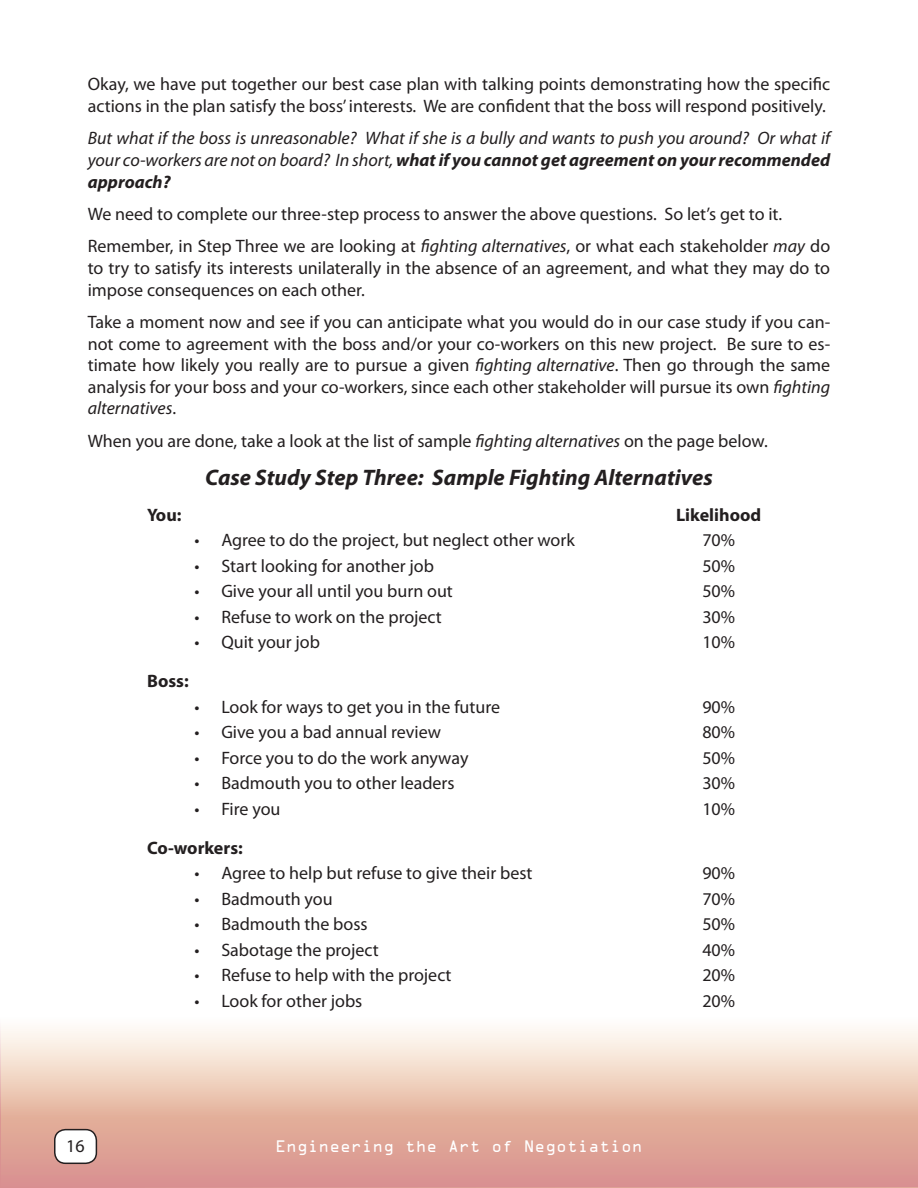
<style>
.page{position:relative;width:918px;height:1188px;background:#fff}
.page>*{position:absolute;margin:0;border:0;box-sizing:border-box;transform-origin:0 0}
.Paragraph{font:italic 700 22.5px "Myriad Pro";color:#231f20}
.Paragraph-2{font:18px/21.6px "Myriad Pro";color:#231f20;text-align:justify}
.Bulleted{font:18px "Myriad Pro";color:#231f20}
.Paragraph-3{font:italic 18px/21.6px "Myriad Pro";color:#231f20;text-align:justify}
.Paragraph-4{font:700 18px "Myriad Pro";color:#231f20}
.t1{font:15px "OCRA Std";color:#fff}
.s1{font-weight:700}
.s2{font-style:italic}
</style>
<div class="page">
<svg style="left:0;top:1026px;width:917px;height:162px;background:#e9c0b2"></svg>
<div style="left:55px;top:1130px;width:41px;height:33px;background:#fff;border-radius:11px"></div>
<div style="left:54px;top:1129px;width:43px;height:35px;border:2px solid #231f20;border-radius:11px"></div>
<svg style="left:917px;top:1029px;width:1px;height:159px"></svg>
<p class="Paragraph-2" style="left:88px;top:73px;width:744px">Okay, we have put together our best case plan with talking points demonstrating how the specific actions in the plan satisfy the boss’ interests. We are confident that the boss will respond positively.</p>
<p class="Paragraph-3" style="left:88px;top:127px;width:744px">But what if the boss is unreasonable? What if she is a bully and wants to push you around? Or what if your co-workers are not on board? In short, <span class="s1">what if you cannot get agreement on your recommended approach?</span></p>
<p class="Paragraph-2" style="left:88px;top:203px;width:696px">We need to complete our three-step process to answer the above questions. So let’s get to it.</p>
<p class="Paragraph-2" style="left:88px;top:235px;width:744px">Remember, in Step Three we are looking at <span class="s2">fighting alternatives</span>, or what each stakeholder <span class="s2">may</span> do to try to satisfy its interests unilaterally in the absence of an agreement, and what they may do to impose consequences on each other.</p>
<p class="Paragraph-2" style="left:88px;top:311px;width:744px">Take a moment now and see if you can anticipate what you would do in our case study if you can&shy;not come to agreement with the boss and/or your co-workers on this new project. Be sure to es&shy;timate how likely you really are to pursue a given <span class="s2">fighting alternative</span>. Then go through the same analysis for your boss and your co-workers, since each other stakeholder will pursue its own <span class="s2">fighting alternatives</span>.</p>
<p class="Paragraph-2" style="left:88px;top:430px;width:682px">When you are done, take a look at the list of sample <span class="s2">fighting alternatives</span> on the page below.</p>
<p class="Paragraph" style="left:205px;top:462px;width:509px">Case Study Step Three: Sample Fighting Alternatives</p>
<p class="Paragraph-4" style="left:147px;top:503px;width:36px">You:</p>
<p class="Paragraph-4" style="left:676px;top:503px;width:87px">Likelihood</p>
<p class="Bulleted" style="left:194px;top:529px;width:382px">• Agree to do the project, but neglect other work</p>
<p class="Paragraph-2" style="left:702px;top:529px;width:34px">70%</p>
<p class="Bulleted" style="left:194px;top:555px;width:241px">• Start looking for another job</p>
<p class="Paragraph-2" style="left:702px;top:555px;width:34px">50%</p>
<p class="Bulleted" style="left:194px;top:580px;width:260px">• Give your all until you burn out</p>
<p class="Paragraph-2" style="left:702px;top:580px;width:34px">50%</p>
<p class="Bulleted" style="left:194px;top:606px;width:249px">• Refuse to work on the project</p>
<p class="Paragraph-2" style="left:702px;top:606px;width:34px">30%</p>
<p class="Bulleted" style="left:194px;top:631px;width:127px">• Quit your job</p>
<p class="Paragraph-2" style="left:702px;top:631px;width:34px">10%</p>
<p class="Paragraph-4" style="left:147px;top:670px;width:43px">Boss:</p>
<p class="Bulleted" style="left:194px;top:696px;width:307px">• Look for ways to get you in the future</p>
<p class="Paragraph-2" style="left:702px;top:696px;width:34px">90%</p>
<p class="Bulleted" style="left:194px;top:721px;width:248px">• Give you a bad annual review</p>
<p class="Paragraph-2" style="left:702px;top:721px;width:34px">80%</p>
<p class="Bulleted" style="left:194px;top:747px;width:276px">• Force you to do the work anyway</p>
<p class="Paragraph-2" style="left:702px;top:747px;width:34px">50%</p>
<p class="Bulleted" style="left:194px;top:772px;width:262px">• Badmouth you to other leaders</p>
<p class="Paragraph-2" style="left:702px;top:772px;width:34px">30%</p>
<p class="Bulleted" style="left:194px;top:798px;width:88px">• Fire you</p>
<p class="Paragraph-2" style="left:702px;top:798px;width:34px">10%</p>
<p class="Paragraph-4" style="left:147px;top:836px;width:97px">Co-workers:</p>
<p class="Bulleted" style="left:194px;top:862px;width:340px">• Agree to help but refuse to give their best</p>
<p class="Paragraph-2" style="left:702px;top:862px;width:34px">90%</p>
<p class="Bulleted" style="left:194px;top:888px;width:140px">• Badmouth you</p>
<p class="Paragraph-2" style="left:702px;top:888px;width:34px">70%</p>
<p class="Bulleted" style="left:194px;top:913px;width:175px">• Badmouth the boss</p>
<p class="Paragraph-2" style="left:702px;top:913px;width:34px">50%</p>
<p class="Bulleted" style="left:194px;top:939px;width:186px">• Sabotage the project</p>
<p class="Paragraph-2" style="left:702px;top:939px;width:34px">40%</p>
<p class="Bulleted" style="left:194px;top:964px;width:259px">• Refuse to help with the project</p>
<p class="Paragraph-2" style="left:702px;top:964px;width:34px">20%</p>
<p class="Bulleted" style="left:194px;top:990px;width:170px">• Look for other jobs</p>
<p class="Paragraph-2" style="left:702px;top:990px;width:34px">20%</p>
<p class="Paragraph-2" style="left:66px;top:1135px;width:20px">16</p>
<p class="t1" style="left:275px;top:1140px;width:369px">Engineering the Art of Negotiation</p>
</div>
